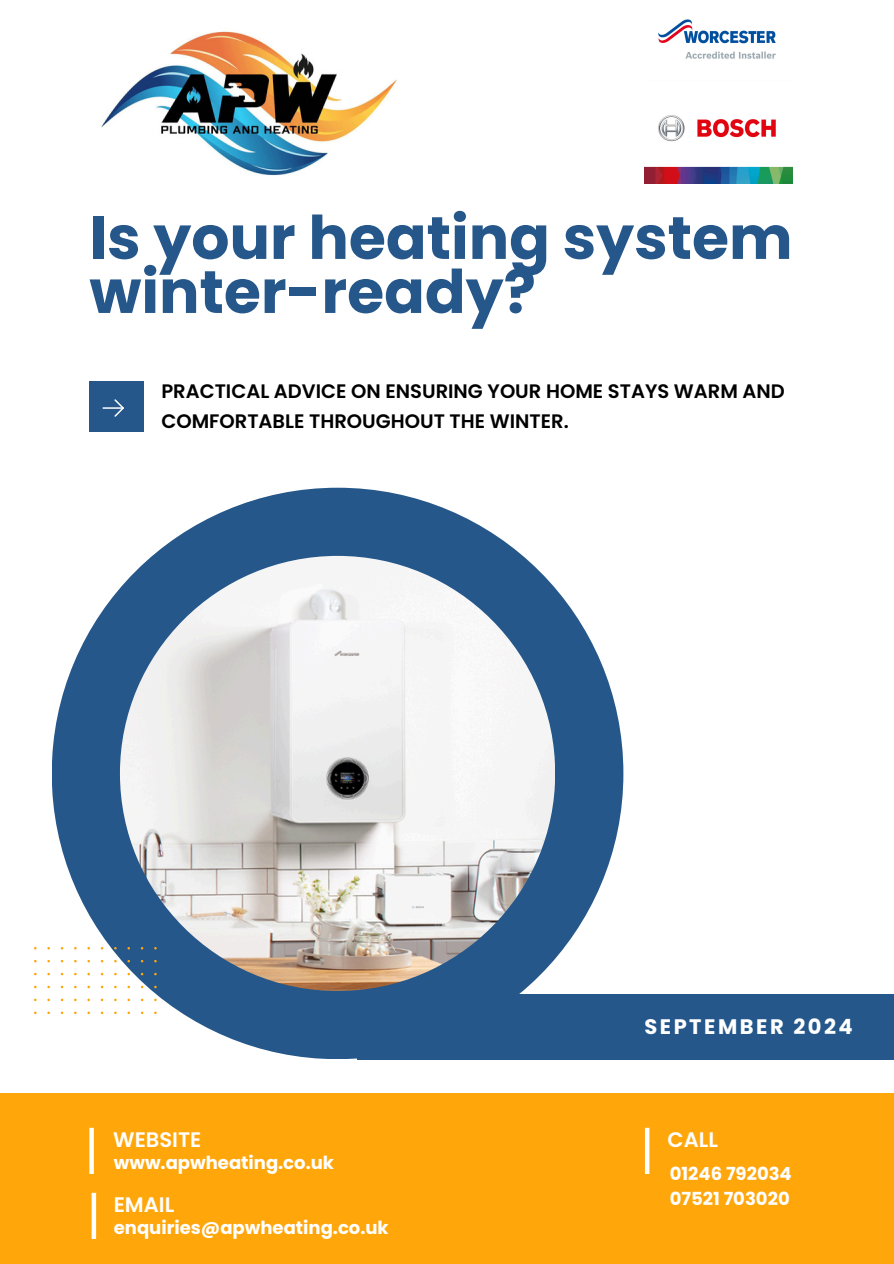
<style>
.page{position:relative;width:894px;height:1264px;background:#fff}
.page>*{position:absolute;margin:0;border:0;box-sizing:border-box;transform-origin:0 0}
.t1{font:700 60px/54px "Poppins";color:#25578a}
.t2{font:600 21px "Poppins";color:#fff}
.t3{font:700 21px "Poppins";letter-spacing:.12em;color:#fff}
.t4{font:600 19.5px/30.3px "Poppins";color:#000}
.t5{font:700 18px "Poppins";color:#fff}
</style>
<div class="page">
<div style="left:357px;top:994px;width:536px;height:65px;background:#25578a"></div>
<div style="left:0;top:1092px;width:893px;height:171px;background:#ffa60b"></div>
<div style="left:89px;top:1127px;width:5px;height:46px;background:#fff"></div>
<div style="left:644px;top:1127px;width:5px;height:46px;background:#fff"></div>
<div style="left:89px;top:381px;width:55px;height:51px;background:#25578a"></div>
<svg style="left:102px;top:399px;width:22px;height:18px"></svg>
<div style="left:52px;top:487px;width:571px;height:572px;background:#25578a;border-radius:50%"></div>
<img style="left:120px;top:556px;width:434px;height:435px;border-radius:50%">
<svg style="left:34px;top:947px;width:123px;height:67px"></svg>
<img style="left:644px;top:19px;width:148px;height:165px">
<hr style="left:92px;top:1192px;width:4px;height:46px;background:#fff">
<img style="left:101px;top:31px;width:297px;height:145px">
<p class="t1" style="left:89px;top:211px;width:704px">Is your heating system winter-ready?</p>
<h2 class="t4" style="left:161px;top:376px;width:625px">PRACTICAL ADVICE ON ENSURING YOUR HOME STAYS WARM AND<br>COMFORTABLE THROUGHOUT THE WINTER.</h2>
<p class="t2" style="left:113px;top:1125px;width:90px">WEBSITE</p>
<p class="t5" style="left:114px;top:1150px;width:222px">www.apwheating.co.uk</p>
<p class="t2" style="left:114px;top:1190px;width:62px">EMAIL</p>
<h2 class="t5" style="left:114px;top:1215px;width:276px">enquiries@apwheating.co.uk</h2>
<h2 class="t3" style="left:644px;top:1011px;width:210px">SEPTEMBER 2024</h2>
<p class="t2" style="left:667px;top:1125px;width:52px">CALL</p>
<h2 class="t5" style="left:669px;top:1160px;width:124px">01246 792034</h2>
<h2 class="t5" style="left:669px;top:1185px;width:121px">07521 703020</h2>
</div>
